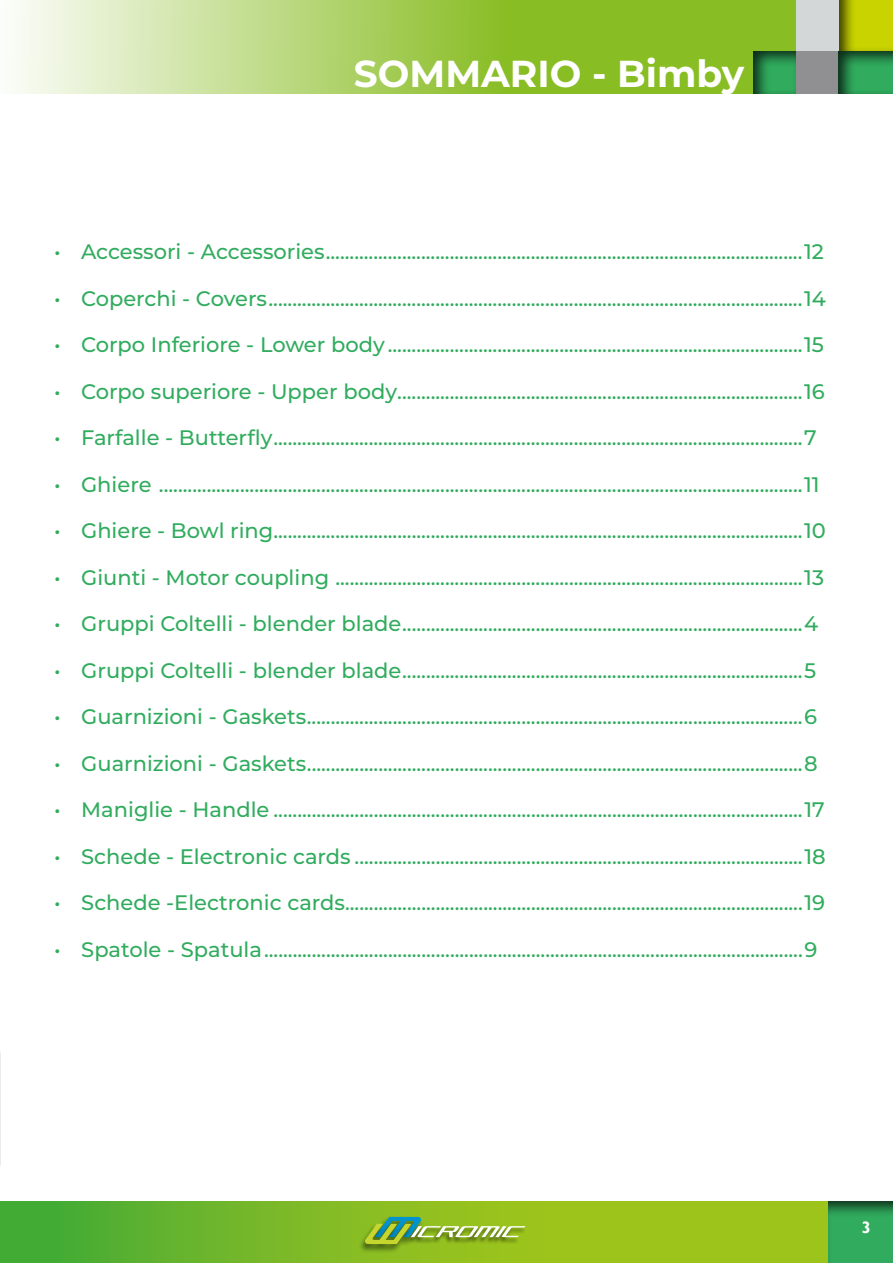
<style>
.page{position:relative;width:893px;height:1263px;background:#fff}
.page>*{position:absolute;margin:0;border:0;box-sizing:border-box;transform-origin:0 0}
.t1{font:700 37.5px "Montserrat";color:#fff}
.t2{font:500 21px "Montserrat";color:#31ac5e}
.t3{font:700 16.5px "Gill Sans";color:#fff}
</style>
<div class="page">
<hr style="left:0;top:870px;width:1px;height:297px;background:#f8f8f8">
<img style="left:0;top:871px;width:1px;height:293px">
<svg style="left:14px;top:0;width:782px;height:94px;background:#add168"></svg>
<div style="left:836px;top:0;width:57px;height:53px;background:#000;opacity:.75"></div>
<div style="left:751px;top:51px;width:46px;height:45px;background:#000;opacity:.75"></div>
<div style="left:796px;top:0;width:43px;height:51px;background:#d4d7d8"></div>
<div style="left:796px;top:51px;width:43px;height:43px;background:#909093"></div>
<div style="left:836px;top:51px;width:57px;height:45px;background:#000;opacity:.75"></div>
<svg style="left:0;top:1201px;width:826px;height:62px;background:#80bb24"></svg>
<div style="left:826px;top:1201px;width:67px;height:62px;background:#000;opacity:.75"></div>
<div style="left:368px;top:1216px;width:56px;height:30px;background:#90bf21"></div>
<div style="left:358px;top:1223px;width:55px;height:30px;background:#000;opacity:.5"></div>
<div style="left:497px;top:1226px;width:30px;height:18px;background:#9bc31c"></div>
<svg style="left:364px;top:1217px;width:161px;height:27px;background:#8eb84b"></svg>
<h1 class="t1" style="left:354px;top:47px;width:392px">SOMMARIO - Bimby</h1>
<p class="t2" style="left:54px;top:237px;width:771px">• Accessori - Accessories....................................................................................................12</p>
<p class="t2" style="left:54px;top:284px;width:773px">• Coperchi - Covers................................................................................................................14</p>
<p class="t2" style="left:54px;top:330px;width:771px">• Corpo Inferiore - Lower body .......................................................................................15</p>
<p class="t2" style="left:54px;top:377px;width:772px">• Corpo superiore - Upper body.....................................................................................16</p>
<p class="t2" style="left:54px;top:423px;width:764px">• Farfalle - Butterfly...............................................................................................................7</p>
<p class="t2" style="left:54px;top:470px;width:767px">• Ghiere .......................................................................................................................................11</p>
<p class="t2" style="left:54px;top:516px;width:773px">• Ghiere - Bowl ring...............................................................................................................10</p>
<p class="t2" style="left:54px;top:563px;width:771px">• Giunti - Motor coupling ..................................................................................................13</p>
<p class="t2" style="left:54px;top:609px;width:766px">• Gruppi Coltelli - blender blade....................................................................................4</p>
<p class="t2" style="left:54px;top:656px;width:764px">• Gruppi Coltelli - blender blade....................................................................................5</p>
<p class="t2" style="left:54px;top:702px;width:764px">• Guarnizioni - Gaskets........................................................................................................6</p>
<p class="t2" style="left:54px;top:749px;width:765px">• Guarnizioni - Gaskets........................................................................................................8</p>
<p class="t2" style="left:54px;top:795px;width:772px">• Maniglie - Handle ...............................................................................................................17</p>
<p class="t2" style="left:54px;top:842px;width:773px">• Schede - Electronic cards ..............................................................................................18</p>
<p class="t2" style="left:54px;top:888px;width:772px">• Schede -Electronic cards................................................................................................19</p>
<p class="t2" style="left:54px;top:935px;width:764px">• Spatole - Spatula.................................................................................................................9</p>
<p class="t3" style="left:862px;top:1218px;width:11px">3</p>
</div>
